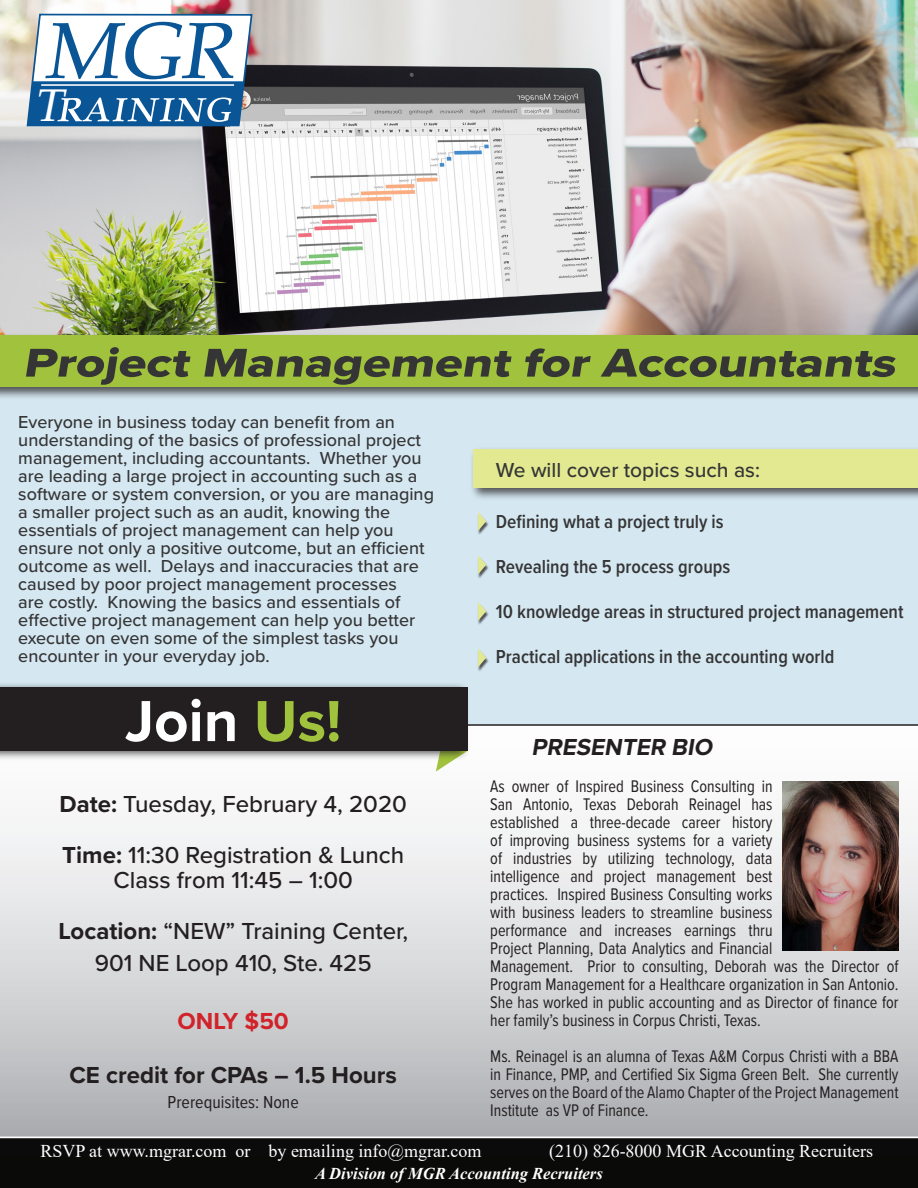
<style>
.page{position:relative;width:918px;height:1188px;background:#fff}
.page>*{position:absolute;margin:0;border:0;box-sizing:border-box;transform-origin:0 0}
.t1{font:700 60px "Proxima Nova";color:#fff}
.t2{font:italic 50.7px "Palatino Linotype";color:#fff}
.t3{font:italic 41.7px "Proxima Nova Extrabld";color:#363536;scale:1.22 1}
.t4{font:500 24px "Proxima Nova";color:#231f20}
.t5{font:700 24px "Proxima Nova";color:#231f20}
.t6{font:italic 700 24px "Proxima Nova";color:#231f20}
.t7{font:700 24px "Proxima Nova";color:#d1232a}
.t8{font:500 21px "Proxima Nova";color:#363536}
.t9{font:600 19.5px "Proxima Nova Cond";color:#363536}
.t10{font:500 18px/18px "Proxima Nova";color:#363536}
.t11{font:18px "Times New Roman";color:#fff}
.t12{font:18px "Proxima Nova Cond";color:#231f20}
.t13{font:17.4px/18px "Proxima Nova Cond";color:#231f20;scale:.93 1}
.t14{font:italic 700 16.5px "Times New Roman";color:#fff}
.s1{font-size:45.9px}
.s2{color:#a0c23c}
.s3{font-weight:700}
</style>
<div class="page">
<img style="left:0;top:0;width:918px;height:332px">
<svg style="left:0;top:781px;width:918px;height:356px"></svg>
<div style="left:0;top:1138px;width:918px;height:50px;background:#0a0b09"></div>
<div style="left:0;top:400px;width:918px;height:326px;background:#d5e8f2"></div>
<div style="left:0;top:332px;width:918px;height:68px;background:#231f20;opacity:.75"></div>
<div style="left:0;top:335px;width:918px;height:52px;background:#a0c23c"></div>
<svg style="left:26px;top:14px;width:227px;height:113px"></svg>
<hr style="left:41px;top:84px;width:193px;height:2px;background:#fff">
<svg style="left:436px;top:761px;width:16px;height:11px"></svg>
<img style="left:782px;top:782px;width:117px;height:169px">
<div style="left:470px;top:446px;width:448px;height:55px;background:#231f20;opacity:.75"></div>
<div style="left:473px;top:449px;width:445px;height:39px;background:#e2e991"></div>
<div style="left:0;top:681px;width:470px;height:80px;background:#231f20;opacity:.75"></div>
<div style="left:0;top:687px;width:468px;height:64px;background:#231f20"></div>
<div style="left:477px;top:514px;width:12px;height:22px;background:#231f20;opacity:.75"></div>
<svg style="left:478px;top:512px;width:8px;height:19px"></svg>
<div style="left:477px;top:557px;width:12px;height:22px;background:#231f20;opacity:.75"></div>
<svg style="left:478px;top:555px;width:8px;height:19px"></svg>
<div style="left:477px;top:603px;width:12px;height:23px;background:#231f20;opacity:.75"></div>
<svg style="left:478px;top:602px;width:8px;height:19px"></svg>
<div style="left:477px;top:650px;width:12px;height:22px;background:#231f20;opacity:.75"></div>
<svg style="left:478px;top:648px;width:8px;height:19px"></svg>
<p class="t2" style="left:33px;top:68px;width:211px"><span class="s1">T</span>RAINING</p>
<p class="t3" style="left:23px;top:338px;width:723px">Project Management for Accountants</p>
<p class="t10" style="left:18px;top:413px;width:417px">Everyone in business today can benefit from an understanding of the basics of professional project management, including accountants. Whether you are leading a large project in accounting such as a software or system conversion, or you are managing a smaller project such as an audit, knowing the essentials of project management can help you ensure not only a positive outcome, but an efficient outcome as well. Delays and inaccuracies that are caused by poor project management processes<br>are costly. Knowing the basics and essentials of effective project management can help you better execute on even some of the simplest tasks you encounter in your everyday job.</p>
<p class="t8" style="left:496px;top:457px;width:266px">We will cover topics such as:</p>
<p class="t9" style="left:496px;top:507px;width:229px">Defining what a project truly is</p>
<p class="t9" style="left:496px;top:552px;width:236px">Revealing the 5 process groups</p>
<p class="t9" style="left:496px;top:597px;width:409px">10 knowledge areas in structured project management</p>
<p class="t9" style="left:496px;top:642px;width:340px">Practical applications in the accounting world</p>
<p class="t1" style="left:125px;top:676px;width:218px">Join <span class="s2">Us!</span></p>
<p class="t4" style="left:59px;top:789px;width:349px"><span class="s3">Date:</span> Tuesday, February 4, 2020</p>
<p class="t4" style="left:62px;top:840px;width:343px"><span class="s3">Time:</span> 11:30 Registration &amp; Lunch</p>
<p class="t4" style="left:114px;top:866px;width:241px">Class from 11:45 – 1:00</p>
<p class="t4" style="left:58px;top:917px;width:351px"><span class="s3">Location:</span> “NEW” Training Center,</p>
<p class="t4" style="left:95px;top:948px;width:278px">901 NE Loop 410, Ste. 425</p>
<p class="t7" style="left:178px;top:1003px;width:113px">ONLY $50</p>
<p class="t5" style="left:70px;top:1057px;width:329px">CE credit for CPAs – 1.5 Hours</p>
<p class="t12" style="left:168px;top:1089px;width:133px">Prerequisites: None</p>
<p class="t6" style="left:531px;top:730px;width:188px">PRESENTER BIO</p>
<p class="t13" style="left:490px;top:777px;width:441px">As owner of Inspired Business Consulting in<br>San Antonio, Texas Deborah Reinagel has<br>established a three-decade career history<br>of improving business systems for a variety<br>of industries by utilizing technology, data<br>intelligence and project management best<br>practices. Inspired Business Consulting works<br>with business leaders to streamline business<br>performance and increases earnings thru<br>Project Planning, Data Analytics and Financial<br>Management. Prior to consulting, Deborah was the Director of Program Management for a Healthcare organization in San Antonio.<br>She has worked in public accounting and as Director of finance for her family’s business in Corpus Christi, Texas.</p>
<p class="t13" style="left:490px;top:1047px;width:441px;text-align:justify">Ms. Reinagel is an alumna of Texas A&amp;M Corpus Christi with a BBA in Finance, PMP, and Certified Six Sigma Green Belt. She currently serves on the Board of the Alamo Chapter of the Project Management Institute as VP of Finance.</p>
<p class="t11" style="left:40px;top:1138px;width:443px">RSVP at www.mgrar.com or by emailing info@mgrar.com</p>
<p class="t11" style="left:549px;top:1138px;width:325px">(210) 826-8000 MGR Accounting Recruiters</p>
<p class="t14" style="left:315px;top:1162px;width:289px">A Division of MGR Accounting Recruiters</p>
</div>
